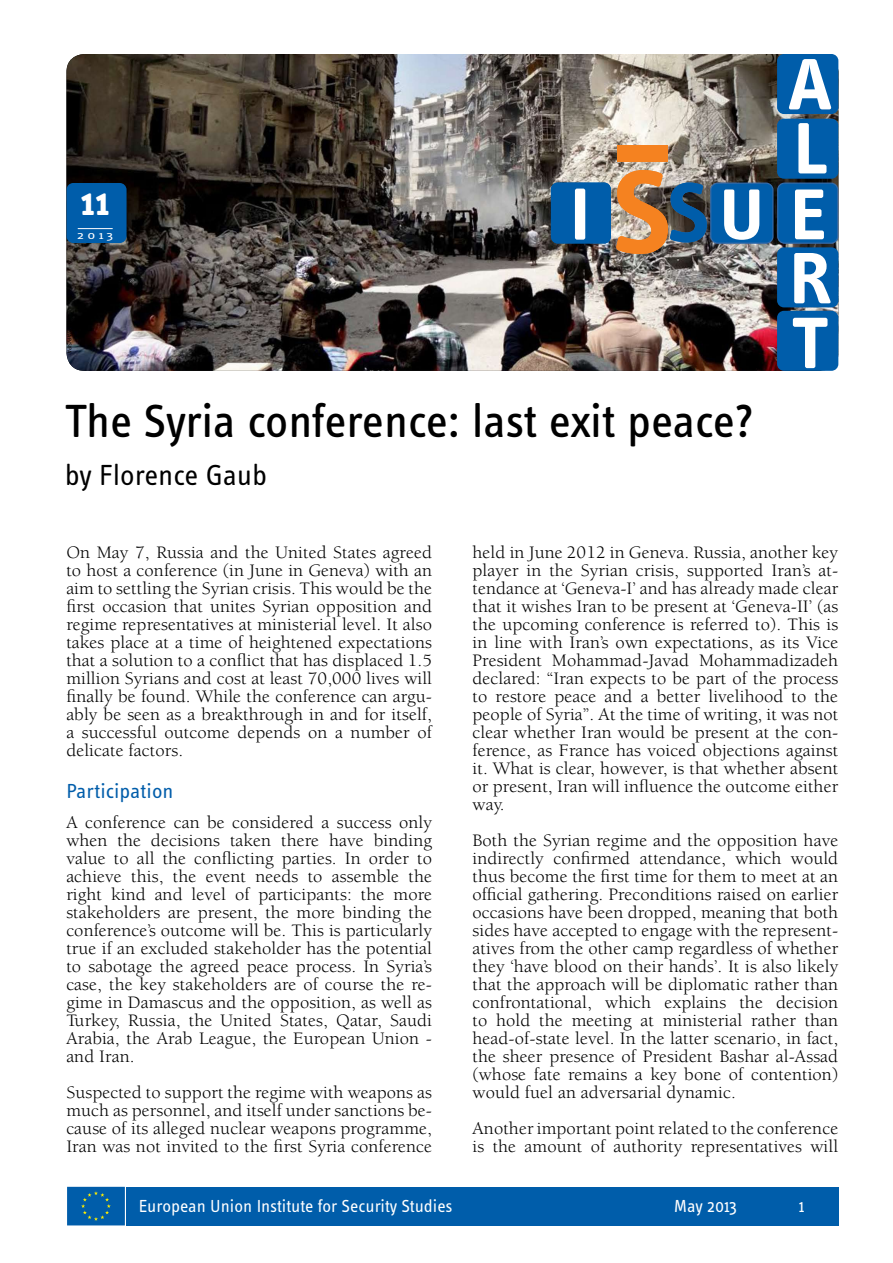
<style>
.page{position:relative;width:893px;height:1263px;background:#fff}
.page>*{position:absolute;margin:0;border:0;box-sizing:border-box;transform-origin:0 0}
.t1{font:48px "Info OT Text";letter-spacing:-.01em;color:#000}
.t2{font:700 39px "Info OT Text";color:#fff}
.t3{font:30px "Info OT Text";color:#000}
.t4{font:21px "Info OT Text";letter-spacing:.005em;color:#005daa}
.t5{font:18px/18px "Berkeley Std";letter-spacing:.005em;color:#000;text-align:justify}
.t6{font:18px "Info OT Text";color:#fff}
.t7{font:10.8px "Info OT Text";color:#fff;scale:1.44 1}
.t8{font:6px "Info OT Text";letter-spacing:.01em;color:#000}
</style>
<div class="page">
<img style="left:66px;top:54px;width:772px;height:317px">
<div style="left:711px;top:183px;width:62px;height:60px;background:#005daa;border-radius:7px"></div>
<div style="left:710px;top:183px;width:63px;height:61px;border:1px solid #356aa9;border-radius:7px"></div>
<div style="left:778px;top:183px;width:60px;height:60px;background:#005daa;border-radius:7px"></div>
<div style="left:777px;top:183px;width:61px;height:61px;border:1px solid #356aa9;border-radius:7px"></div>
<svg style="left:724px;top:189px;width:35px;height:51px"></svg>
<svg style="left:795px;top:189px;width:29px;height:50px"></svg>
<div style="left:777px;top:311px;width:61px;height:60px;background:#005daa;border-radius:7px"></div>
<div style="left:777px;top:247px;width:61px;height:60px;background:#005daa;border-radius:7px"></div>
<div style="left:777px;top:119px;width:61px;height:60px;background:#005daa;border-radius:7px"></div>
<div style="left:777px;top:54px;width:61px;height:60px;background:#005daa;border-radius:7px"></div>
<img style="left:616px;top:170px;width:91px;height:84px">
<svg style="left:789px;top:59px;width:42px;height:50px"></svg>
<svg style="left:798px;top:123px;width:28px;height:50px"></svg>
<svg style="left:794px;top:253px;width:37px;height:50px"></svg>
<svg style="left:793px;top:318px;width:34px;height:50px"></svg>
<div style="left:551px;top:183px;width:60px;height:60px;background:#005daa;border-radius:7px"></div>
<div style="left:575px;top:189px;width:10px;height:51px;background:#fff;border-radius:2px"></div>
<div style="left:617px;top:145px;width:50px;height:17px;background:#f58220"></div>
<div style="left:127px;top:1187px;width:712px;height:38px;background:#005daa"></div>
<div style="left:67px;top:1187px;width:58px;height:38px;background:#005daa;border:2px solid #005daa"></div>
<svg style="left:81px;top:1191px;width:30px;height:30px"></svg>
<div style="left:66px;top:183px;width:61px;height:60px;background:#005daa;border-radius:7px"></div>
<hr style="left:78px;top:228px;width:35px;height:1px;background:#fff">
<h2 class="t2" style="left:81px;top:178px;width:31px">11</h2>
<p class="t7" style="left:77px;top:229px;width:27px">2013</p>
<p class="t8" style="left:73px;top:319px;width:36px;rotate:90deg">HOEP/AP/SIPA</p>
<h1 class="t1" style="left:65px;top:391px;width:690px">The Syria conference: last exit peace?</h1>
<h3 class="t3" style="left:65px;top:457px;width:204px">by Florence Gaub</h3>
<p class="t5" style="left:66px;top:544px;width:367px">On May 7, Russia and the United States agreed to host a conference (in June in Geneva) with an aim to settling the Syrian crisis. This would be the first occasion that unites Syrian opposition and regime representatives at ministerial level. It also takes place at a time of heightened expectations that a solution to a conflict that has displaced 1.5 million Syrians and cost at least 70,000 lives will finally be found. While the conference can argu&shy;ably be seen as a breakthrough in and for itself, a successful outcome depends on a number of delicate factors.</p>
<p class="t4" style="left:66px;top:778px;width:109px">Participation</p>
<p class="t5" style="left:66px;top:814px;width:367px">A conference can be considered a success only when the decisions taken there have binding value to all the conflicting parties. In order to achieve this, the event needs to assemble the right kind and level of participants: the more stakeholders are present, the more binding the conference’s outcome will be. This is particularly true if an excluded stakeholder has the potential to sabotage the agreed peace process. In Syria’s case, the key stakeholders are of course the re&shy;gime in Damascus and the opposition, as well as Turkey, Russia, the United States, Qatar, Saudi Arabia, the Arab League, the European Union - and Iran.</p>
<p class="t5" style="left:66px;top:1084px;width:367px">Suspected to support the regime with weapons as much as personnel, and itself under sanctions be&shy;cause of its alleged nuclear weapons programme, Iran was not invited to the first Syria conference</p>
<p class="t5" style="left:473px;top:544px;width:367px">held in June 2012 in Geneva. Russia, another key player in the Syrian crisis, supported Iran’s at&shy;tendance at ‘Geneva-I’ and has already made clear that it wishes Iran to be present at ‘Geneva-II’ (as the upcoming conference is referred to). This is in line with Iran’s own expectations, as its Vice President Mohammad-Javad Mohammadizadeh declared: “Iran expects to be part of the process to restore peace and a better livelihood to the people of Syria”. At the time of writing, it was not clear whether Iran would be present at the con&shy;ference, as France has voiced objections against it. What is clear, however, is that whether absent or present, Iran will influence the outcome either way.</p>
<p class="t5" style="left:473px;top:832px;width:367px">Both the Syrian regime and the opposition have indirectly confirmed attendance, which would thus become the first time for them to meet at an official gathering. Preconditions raised on earlier occasions have been dropped, meaning that both sides have accepted to engage with the represent&shy;atives from the other camp regardless of whether they ‘have blood on their hands’. It is also likely that the approach will be diplomatic rather than confrontational, which explains the decision to hold the meeting at ministerial rather than head-of-state level. In the latter scenario, in fact, the sheer presence of President Bashar al-Assad (whose fate remains a key bone of contention) would fuel an adversarial dynamic.</p>
<p class="t5" style="left:473px;top:1120px;width:367px">Another important point related to the conference is the amount of authority representatives will</p>
<p class="t6" style="left:139px;top:1194px;width:315px">European Union Institute for Security Studies</p>
<p class="t6" style="left:674px;top:1194px;width:65px">May 2013</p>
<p class="t6" style="left:799px;top:1195px;width:7px">1</p>
</div>
